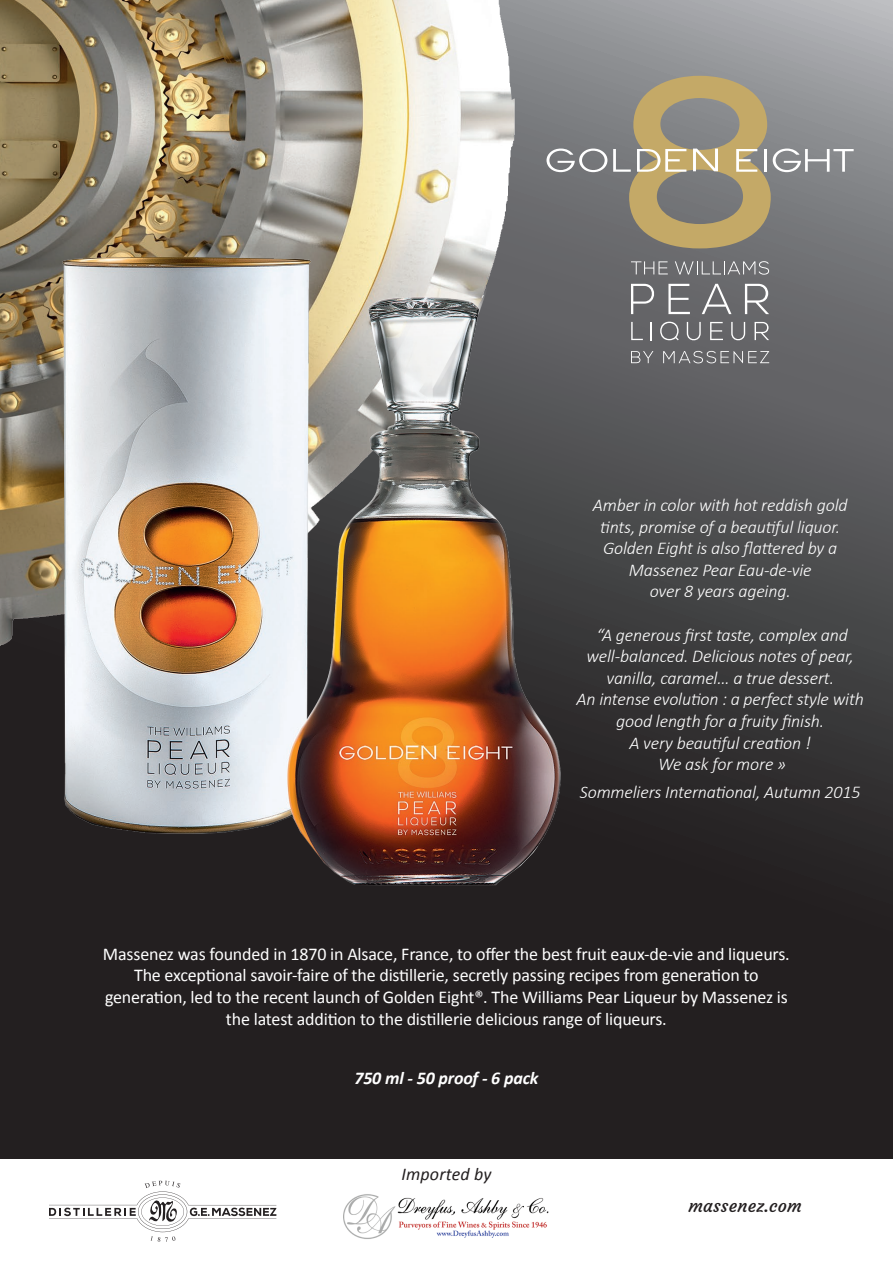
<style>
.page{position:relative;width:893px;height:1263px;background:#fff}
.page>*{position:absolute;margin:0;border:0;box-sizing:border-box;transform-origin:0 0}
.t1{font:italic 300 18px/21.6px "Calibri";letter-spacing:-.01em;color:#fff;text-align:center}
.t2{font:18px/21.6px "Calibri";letter-spacing:-.01em;color:#fff;text-align:center}
.t3{font:italic 700 18px "Calibri";letter-spacing:-.01em;color:#fff}
.t4{font:18px "Courgette";letter-spacing:.01em;color:#231f20}
.t5{font:italic 18px "Calibri";letter-spacing:.01em;color:#231f20}
</style>
<div class="page">
<div style="left:0;top:0;width:893px;height:1159px;background:#231f20"></div>
<img style="left:0;top:0;width:893px;height:838px">
<svg style="left:575px;top:149px;width:32px;height:23px"></svg>
<svg style="left:613px;top:76px;width:241px;height:172px;background:#989280"></svg>
<svg style="left:631px;top:284px;width:26px;height:30px"></svg>
<svg style="left:668px;top:284px;width:22px;height:30px"></svg>
<svg style="left:702px;top:284px;width:29px;height:30px"></svg>
<svg style="left:745px;top:284px;width:24px;height:30px"></svg>
<svg style="left:631px;top:322px;width:12px;height:18px"></svg>
<svg style="left:650px;top:322px;width:2px;height:18px"></svg>
<svg style="left:660px;top:322px;width:19px;height:18px"></svg>
<svg style="left:687px;top:322px;width:14px;height:21px"></svg>
<svg style="left:710px;top:322px;width:13px;height:18px"></svg>
<svg style="left:731px;top:322px;width:14px;height:21px"></svg>
<svg style="left:755px;top:322px;width:14px;height:18px"></svg>
<svg style="left:631px;top:351px;width:22px;height:12px"></svg>
<svg style="left:663px;top:351px;width:106px;height:12px"></svg>
<svg style="left:631px;top:261px;width:37px;height:13px"></svg>
<svg style="left:675px;top:261px;width:94px;height:14px"></svg>
<img style="left:0;top:105px;width:575px;height:781px">
<svg style="left:49px;top:1181px;width:227px;height:61px"></svg>
<img style="left:343px;top:1194px;width:206px;height:45px">
<p class="t1" style="left:593px;top:494px;width:256px">Amber in color with hot reddish gold tints, promise of a beautiful liquor.<br>Golden Eight is also flattered by a<br>Massenez Pear Eau-de-vie<br>over 8 years ageing.</p>
<p class="t1" style="left:577px;top:624px;width:289px">“A generous first taste, complex and well-balanced. Delicious notes of pear, vanilla, caramel… a true dessert.<br>An intense evolution : a perfect style with good length for a fruity finish.<br>A very beautiful creation !<br>We ask for more »</p>
<p class="t1" style="left:580px;top:781px;width:282px">Sommeliers International, Autumn 2015</p>
<p class="t2" style="left:103px;top:943px;width:688px">Massenez was founded in 1870 in Alsace, France, to offer the best fruit eaux-de-vie and liqueurs.<br>The exceptional savoir-faire of the distillerie, secretly passing recipes from generation to generation, led to the recent launch of Golden Eight®. The Williams Pear Liqueur by Massenez is the latest addition to the distillerie delicious range of liqueurs.</p>
<p class="t3" style="left:354px;top:1067px;width:186px">750 ml - 50 proof - 6 pack</p>
<p class="t5" style="left:401px;top:1161px;width:92px">Imported by</p>
<p class="t4" style="left:688px;top:1195px;width:115px">massenez.com</p>
</div>
